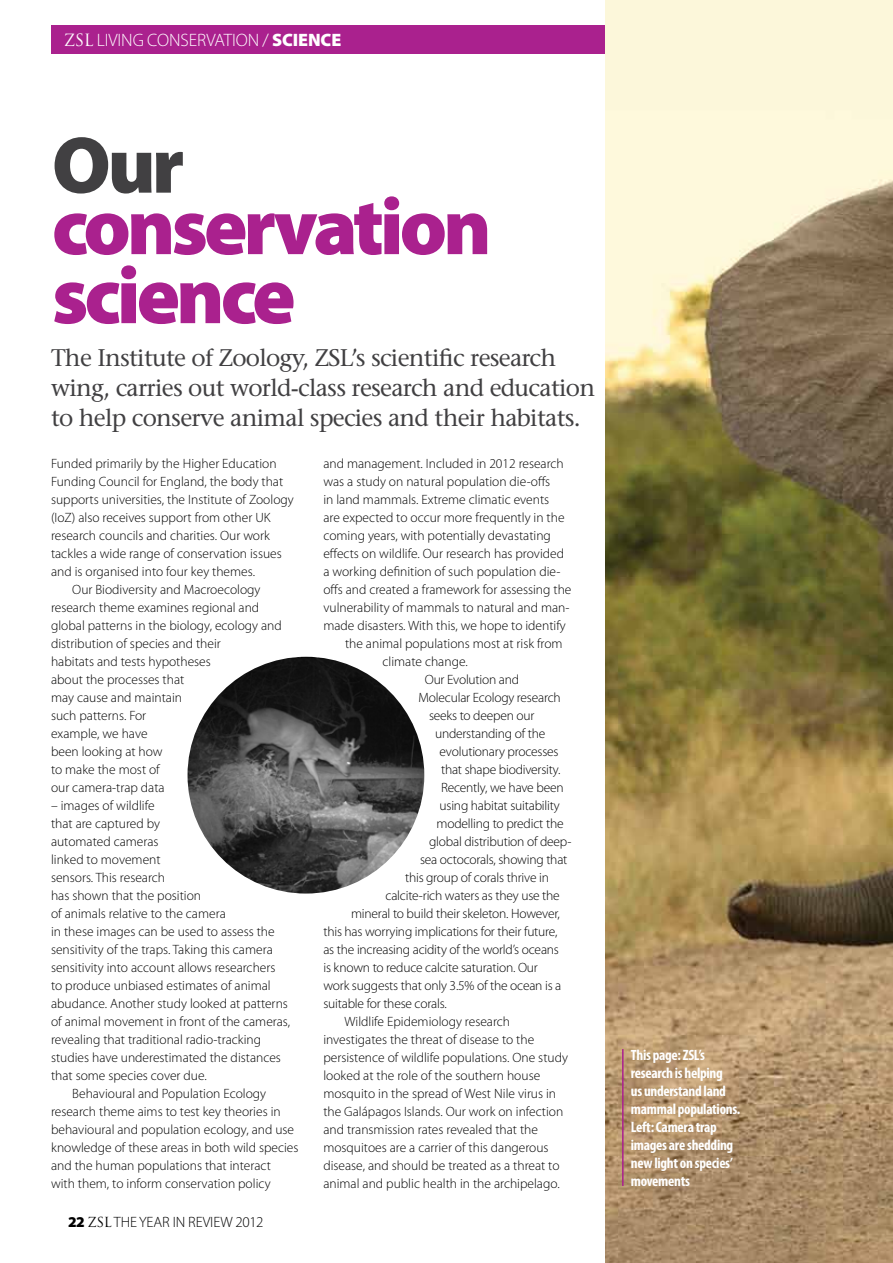
<style>
.page{position:relative;width:893px;height:1263px;background:#fff}
.page>*{position:absolute;margin:0;border:0;box-sizing:border-box;transform-origin:0 0}
.t1{font:900 81px/69px "Myriad Pro";letter-spacing:-.05em;color:#aa218e}
.t2{font:900 81px "Myriad Pro";color:#414042}
.t3{font:24px/30px "Stone Serif";letter-spacing:-.03em;color:#414042}
.t4{font:300 18px "Myriad Pro";letter-spacing:-.005em;color:#fff}
.t5{font:700 condensed 15px/18px "Myriad Pro";letter-spacing:-.02em;color:#fff}
.t6{font:300 15px "Myriad Pro";letter-spacing:-.005em;color:#000}
.t7{font:300 13.5px "Myriad Pro";color:#000}
.s1{font-family:"Trajan Pro";font-weight:400;font-size:16.5px}
.s2{font-weight:900}
.s3{font-family:"Trajan Pro";font-weight:400;font-size:13.5px}
</style>
<div class="page">
<div style="left:51px;top:26px;width:555px;height:28px;background:#aa218e"></div>
<img style="left:188px;top:657px;width:236px;height:236px;border-radius:118px">
<img style="left:606px;top:0;width:287px;height:1263px">
<hr style="left:622px;top:1049px;width:2px;height:137px;background:#aa218e">
<h3 class="t4" style="left:64px;top:29px;width:279px"><span class="s1">ZSL</span> Living conservation / <span class="s2">science</span></h3>
<h1 class="t2" style="left:52px;top:111px;width:134px">Our</h1>
<h1 class="t1" style="left:52px;top:189px;width:441px">conservation science</h1>
<h2 class="t3" style="left:51px;top:343px;width:546px">The Institute of Zoology, ZSL’s scientific research wing, carries out world-class research and education to help conserve animal species and their habitats.</h2>
<p class="t7" style="left:51px;top:455px;width:227px">Funded primarily by the H igher Education</p>
<p class="t7" style="left:51px;top:473px;width:234px">Funding Council for England, the body that</p>
<p class="t7" style="left:51px;top:491px;width:244px">supports universities, the I nstitute of Zoology</p>
<p class="t7" style="left:51px;top:509px;width:221px">(I oZ) also receives support from other UK</p>
<p class="t7" style="left:51px;top:527px;width:220px">research councils and charities. Our work</p>
<p class="t7" style="left:51px;top:545px;width:232px">tackles a wide range of conservation issues</p>
<p class="t7" style="left:51px;top:563px;width:205px">and is organised into four key themes.</p>
<p class="t7" style="left:72px;top:581px;width:190px">Our Biodiversity and Macroecology</p>
<p class="t7" style="left:51px;top:599px;width:210px">research theme examines regional and</p>
<p class="t7" style="left:51px;top:617px;width:232px">global patterns in the biology, ecology and</p>
<p class="t7" style="left:51px;top:635px;width:171px">distribution of species and their</p>
<p class="t7" style="left:51px;top:653px;width:161px">habitats and tests hypotheses</p>
<p class="t7" style="left:51px;top:671px;width:135px">about the processes that</p>
<p class="t7" style="left:51px;top:689px;width:133px">may cause and maintain</p>
<p class="t7" style="left:51px;top:707px;width:97px">such patterns. For</p>
<p class="t7" style="left:51px;top:725px;width:98px">example, we have</p>
<p class="t7" style="left:51px;top:743px;width:113px">been looking at how</p>
<p class="t7" style="left:51px;top:761px;width:110px">to make the most of</p>
<p class="t7" style="left:51px;top:779px;width:115px">our camera-trap data</p>
<p class="t7" style="left:51px;top:797px;width:105px">– images of wildlife</p>
<p class="t7" style="left:51px;top:815px;width:111px">that are captured by</p>
<p class="t7" style="left:51px;top:833px;width:109px">automated cameras</p>
<p class="t7" style="left:51px;top:851px;width:111px">linked to movement</p>
<p class="t7" style="left:51px;top:869px;width:116px">sensors. This research</p>
<p class="t7" style="left:51px;top:887px;width:152px">has shown that the position</p>
<p class="t7" style="left:51px;top:905px;width:176px">of animals relative to the camera</p>
<p class="t7" style="left:51px;top:923px;width:225px">in these images can be used to assess the</p>
<p class="t7" style="left:51px;top:941px;width:223px">sensitivity of the traps. Taking this camera</p>
<p class="t7" style="left:51px;top:959px;width:226px">sensitivity into account allows researchers</p>
<p class="t7" style="left:51px;top:977px;width:221px">to produce unbiased estimates of animal</p>
<p class="t7" style="left:51px;top:995px;width:238px">abudance. Another study looked at patterns</p>
<p class="t7" style="left:51px;top:1013px;width:241px">of animal movement in front of the cameras,</p>
<p class="t7" style="left:51px;top:1031px;width:212px">revealing that traditional radio-tracking</p>
<p class="t7" style="left:51px;top:1049px;width:231px">studies have underestimated the distances</p>
<p class="t7" style="left:51px;top:1067px;width:157px">that some species cover due.</p>
<p class="t7" style="left:72px;top:1085px;width:195px">Behavioural and Population Ecology</p>
<p class="t7" style="left:51px;top:1103px;width:231px">research theme aims to test key theories in</p>
<p class="t7" style="left:51px;top:1121px;width:245px">behavioural and population ecology, and use</p>
<p class="t7" style="left:51px;top:1139px;width:249px">knowledge of these areas in both wild species</p>
<p class="t7" style="left:51px;top:1157px;width:221px">and the human populations that interact</p>
<p class="t7" style="left:51px;top:1175px;width:221px">with them, to inform conservation policy</p>
<p class="t6" style="left:68px;top:1213px;width:197px"><span class="s2">22</span> <span class="s3">ZSL</span> The year in review 2012</p>
<p class="t7" style="left:323px;top:455px;width:242px">and management. I ncluded in 2012 research</p>
<p class="t7" style="left:323px;top:473px;width:228px">was a study on natural population die-offs</p>
<p class="t7" style="left:323px;top:491px;width:227px">in land mammals. Extreme climatic events</p>
<p class="t7" style="left:323px;top:509px;width:243px">are expected to occur more frequently in the</p>
<p class="t7" style="left:323px;top:527px;width:229px">coming years, with potentially devastating</p>
<p class="t7" style="left:323px;top:545px;width:242px">effects on wildlife. Our research has provided</p>
<p class="t7" style="left:323px;top:563px;width:239px">a working definition of such population die-</p>
<p class="t7" style="left:323px;top:581px;width:250px">offs and created a framework for assessing the</p>
<p class="t7" style="left:323px;top:599px;width:248px">vulnerability of mammals to natural and man-</p>
<p class="t7" style="left:323px;top:617px;width:244px">made disasters. With this, we hope to identify</p>
<p class="t7" style="left:345px;top:635px;width:219px">the animal populations most at risk from</p>
<p class="t7" style="left:383px;top:653px;width:87px">climate change.</p>
<p class="t7" style="left:425px;top:671px;width:96px">Our Evolution and</p>
<p class="t7" style="left:419px;top:689px;width:144px">Molecular Ecology research</p>
<p class="t7" style="left:429px;top:707px;width:107px">seeks to deepen our</p>
<p class="t7" style="left:435px;top:725px;width:112px">understanding of the</p>
<p class="t7" style="left:440px;top:743px;width:121px">evolutionary processes</p>
<p class="t7" style="left:441px;top:761px;width:121px">that shape biodiversity.</p>
<p class="t7" style="left:441px;top:779px;width:124px">Recently, we have been</p>
<p class="t7" style="left:440px;top:797px;width:122px">using habitat suitability</p>
<p class="t7" style="left:437px;top:815px;width:129px">modelling to predict the</p>
<p class="t7" style="left:429px;top:833px;width:144px">global distribution of deep-</p>
<p class="t7" style="left:420px;top:851px;width:149px">sea octocorals, showing that</p>
<p class="t7" style="left:405px;top:869px;width:145px">this group of corals thrive in</p>
<p class="t7" style="left:386px;top:887px;width:176px">calcite-rich waters as they use the</p>
<p class="t7" style="left:351px;top:905px;width:210px">mineral to build their skeleton. However,</p>
<p class="t7" style="left:323px;top:923px;width:236px">this has worrying implications for their future,</p>
<p class="t7" style="left:323px;top:941px;width:237px">as the increasing acidity of the world’s oceans</p>
<p class="t7" style="left:323px;top:959px;width:216px">is known to reduce calcite saturation. Our</p>
<p class="t7" style="left:323px;top:977px;width:239px">work suggests that only 3.5% of the ocean is a</p>
<p class="t7" style="left:323px;top:995px;width:125px">suitable for these corals.</p>
<p class="t7" style="left:345px;top:1013px;width:167px">Wildlife Epidemiology research</p>
<p class="t7" style="left:323px;top:1031px;width:212px">investigates the threat of disease to the</p>
<p class="t7" style="left:323px;top:1049px;width:246px">persistence of wildlife populations. One study</p>
<p class="t7" style="left:323px;top:1067px;width:218px">looked at the role of the southern house</p>
<p class="t7" style="left:323px;top:1085px;width:234px">mosquito in the spread of West N ile virus in</p>
<p class="t7" style="left:323px;top:1103px;width:241px">the Galápagos Islands. Our work on infection</p>
<p class="t7" style="left:323px;top:1121px;width:216px">and transmission rates revealed that the</p>
<p class="t7" style="left:323px;top:1139px;width:227px">mosquitoes are a carrier of this dangerous</p>
<p class="t7" style="left:323px;top:1157px;width:238px">disease, and should be treated as a threat to</p>
<p class="t7" style="left:323px;top:1175px;width:238px">animal and public health in the archipelago.</p>
<p class="t5" style="left:631px;top:1046px;width:111px">This page: ZSL’s research is helping<br>us understand land mammal populations.<br>Left: Camera trap images are shedding new light on species’ movements</p>
<p class="t5" style="left:630px;top:1097px;width:104px">Ollique possum recto od eumquo qui acias estiasp editem facea cullit reicillam dol</p>
</div>
